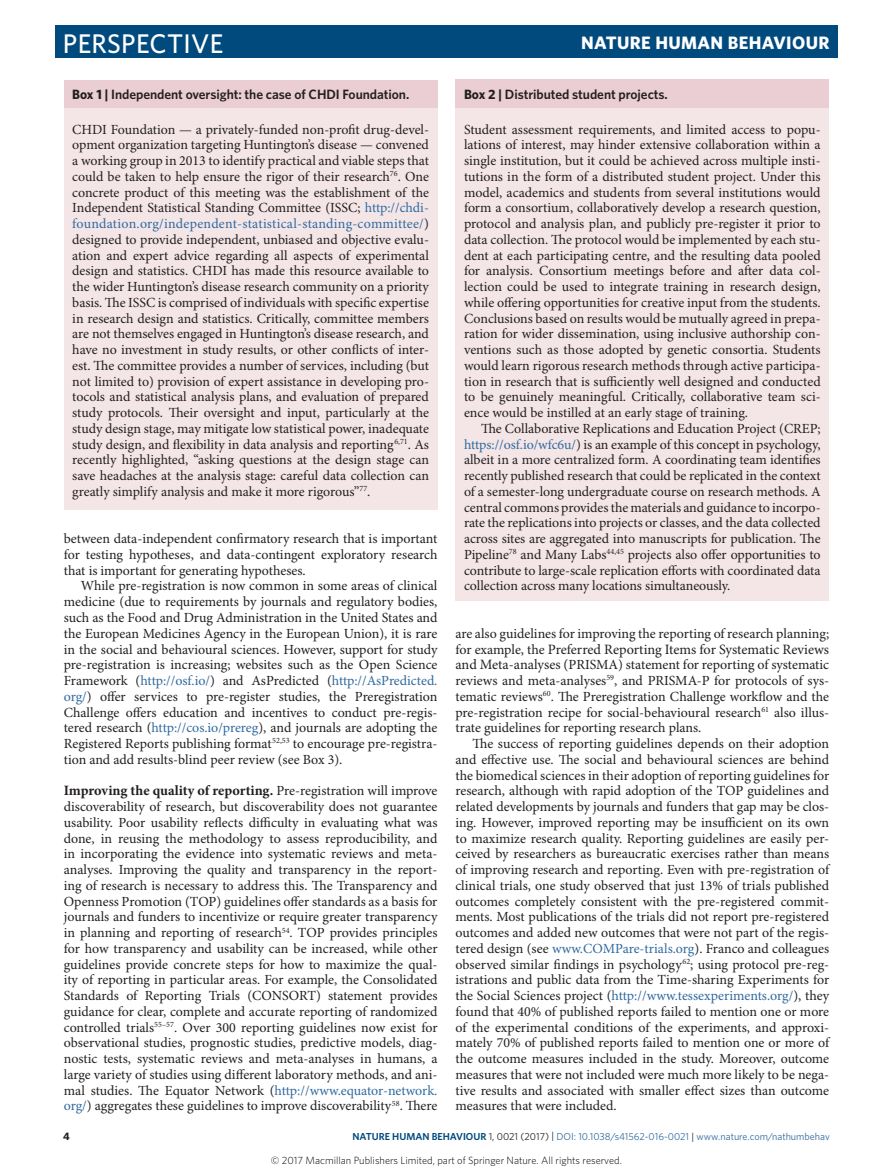
<style>
.page{position:relative;width:893px;height:1174px;background:#fff}
.page>*{position:absolute;margin:0;border:0;box-sizing:border-box;transform-origin:0 0}
.t1{font:500 27px "Whitney";letter-spacing:.01em;color:#fff}
.t2{font:700 18px "Whitney";letter-spacing:.02em;color:#fff}
.Body_first{font:700 14.25px "Minion Pro";letter-spacing:-.005em;color:#231f20}
.Body_first-2{font:14.25px "Minion Pro";color:#231f20}
.Body_first-3{font:13.95px/15.8px "Minion Pro";letter-spacing:-.005em;color:#231f20;text-align:justify}
.Body_text{font:13.95px/15.8px "Minion Pro";letter-spacing:-.005em;color:#231f20;text-align:justify}
.Box_Table_title{font:600 13.5px "Whitney";letter-spacing:-.005em;color:#231f20}
.t3{font:700 10.8px "Whitney";color:#231f20}
.t4{font:300 10.5px "Whitney";color:#000}
.t5{font:10.2px "Whitney";color:#316a9f}
.s1{font-weight:700}
.s2{color:#316a9f}
.s3{font-weight:400;font-size:13.95px}
.s4{font-size:13.95px}
.s5{font-size:14.25px}
.s6{font-weight:600;color:#004a7d}
.s7{color:#231f20}
</style>
<div class="page">
<div style="left:55px;top:26px;width:783px;height:32px;background:#004a7d"></div>
<div style="left:64px;top:80px;width:373px;height:429px;background:#f4e6e7"></div>
<div style="left:455px;top:79px;width:374px;height:522px;background:#f4e6e7"></div>
<div style="left:64px;top:80px;width:373px;height:28px;background:#eaced4"></div>
<div style="left:455px;top:79px;width:374px;height:28px;background:#eaced4"></div>
<h1 class="t1" style="left:63px;top:25px;width:162px">PERSPECTIVE</h1>
<p class="t2" style="left:581px;top:31px;width:250px">NATURE HUMAN BEHAVIOUR</p>
<p class="Box_Table_title" style="left:72px;top:86px;width:338px"><span class="s1">Box 1 |</span> Independent oversight: the case of CHDI Foundation.</p>
<p class="Box_Table_title" style="left:464px;top:85px;width:205px"><span class="s1">Box 2 |</span> Distributed student projects.</p>
<p class="Body_first-3" style="left:72px;top:122px;width:358px">CHDI Foundation — a privately-funded non-profit drug-devel&shy;opment organization targeting Huntington’s disease — convened a working group in 2013 to identify practical and viable steps that could be taken to help ensure the rigor of their research<sup>76</sup>. One concrete product of this meeting was the establishment of the Independent Statistical Standing Committee (ISSC; <span class="s2">http://chdi&shy;foundation.org/independent-statistical-standing-committee/</span>) designed to provide independent, unbiased and objective evalu&shy;ation and expert advice regarding all aspects of experimental design and statistics. CHDI has made this resource available to the wider Huntington’s disease research community on a priority basis. The ISSC is comprised of individuals with specific expertise in research design and statistics. Critically, committee members are not themselves engaged in Huntington’s disease research, and have no investment in study results, or other conflicts of inter&shy;est. The committee provides a number of services, including (but not limited to) provision of expert assistance in developing pro&shy;tocols and statistical analysis plans, and evaluation of prepared study protocols. Their oversight and input, particularly at the study design stage, may mitigate low statistical power, inadequate study design, and flexibility in data analysis and reporting<sup>6,71</sup>. As recently highlighted, “asking questions at the design stage can save headaches at the analysis stage: careful data collection can greatly simplify analysis and make it more rigorous”<sup>77</sup>.</p>
<p class="Body_first-3" style="left:464px;top:122px;width:358px">Student assessment requirements, and limited access to popu&shy;lations of interest, may hinder extensive collaboration within a single institution, but it could be achieved across multiple insti&shy;tutions in the form of a distributed student project. Under this model, academics and students from several institutions would form a consortium, collaboratively develop a research question, protocol and analysis plan, and publicly pre-register it prior to data collection. The protocol would be implemented by each stu&shy;dent at each participating centre, and the resulting data pooled for analysis. Consortium meetings before and after data col&shy;lection could be used to integrate training in research design, while offering opportunities for creative input from the students.<br>Conclusions based on results would be mutually agreed in prepa&shy;ration for wider dissemination, using inclusive authorship con&shy;ventions such as those adopted by genetic consortia. Students would learn rigorous research methods through active participa&shy;tion in research that is sufficiently well designed and conducted to be genuinely meaningful. Critically, collaborative team sci&shy;ence would be instilled at an early stage of training.</p>
<p class="Body_text" style="left:464px;top:421px;width:358px;text-indent:17px">The Collaborative Replications and Education Project (CREP; <span class="s2">https://osf.io/wfc6u/</span>) is an example of this concept in psychology, albeit in a more centralized form. A coordinating team identifies recently published research that could be replicated in the context of a semester-long undergraduate course on research methods. A central commons provides the materials and guidance to incorpo&shy;rate the replications into projects or classes, and the data collected across sites are aggregated into manuscripts for publication. The Pipeline<sup>78</sup> and Many Labs<sup>44,45</sup> projects also offer opportunities to contribute to large-scale replication efforts with coordinated data collection across many locations simultaneously.</p>
<p class="Body_text" style="left:64px;top:531px;width:375px">between data-independent confirmatory research that is important for testing hypotheses, and data-contingent exploratory research that is important for generating hypotheses.</p>
<p class="Body_text" style="left:64px;top:578px;width:375px;text-indent:17px">While pre-registration is now common in some areas of clinical medicine (due to requirements by journals and regulatory bodies, such as the Food and Drug Administration in the United States and the European Medicines Agency in the European Union), it is rare in the social and behavioural sciences. However, support for study pre-registration is increasing; websites such as the Open Science Framework (<span class="s2">http://osf.io/</span>) and AsPredicted (<span class="s2">http://AsPredicted. org/</span>) offer services to pre-register studies, the Preregistration Challenge offers education and incentives to conduct pre-regis&shy;tered research (<span class="s2">http://cos.io/prereg</span>), and journals are adopting the Registered Reports publishing format<sup>52,53</sup> to encourage pre-registra&shy;tion and add results-blind peer review (see Box 3).</p>
<p class="Body_first" style="left:64px;top:782px;width:375px">Improving the quality of reporting. <span class="s3">Pre-registration will improve</span></p>
<p class="Body_first-3" style="left:64px;top:799px;width:375px">discoverability of research, but discoverability does not guarantee usability. Poor usability reflects difficulty in evaluating what was done, in reusing the methodology to assess reproducibility, and in incorporating the evidence into systematic reviews and meta&shy;analyses. Improving the quality and transparency in the report&shy;ing of research is necessary to address this. The Transparency and Openness Promotion (TOP) guidelines offer standards as a basis for journals and funders to incentivize or require greater transparency in planning and reporting of research<sup>54</sup>. TOP provides principles for how transparency and usability can be increased, while other guidelines provide concrete steps for how to maximize the qual&shy;ity of reporting in particular areas. For example, the Consolidated Standards of Reporting Trials (CONSORT) statement provides guidance for clear, complete and accurate reporting of randomized controlled trials<sup>55–57</sup>. Over 300 reporting guidelines now exist for observational studies, prognostic studies, predictive models, diag&shy;nostic tests, systematic reviews and meta-analyses in humans, a large variety of studies using different laboratory methods, and ani&shy;mal studies. The Equator Network (<span class="s2">http://www.equator-network. org/</span>) aggregates these guidelines to improve discoverability<sup>58</sup>. There</p>
<p class="Body_first-3" style="left:455px;top:626px;width:375px">are also guidelines for improving the reporting of research planning;</p>
<p class="Body_first-2" style="left:455px;top:640px;width:375px"><span class="s4">for example, the</span> Preferred Reporting Items for Systematic Reviews</p>
<p class="Body_first-3" style="left:455px;top:657px;width:375px"><span class="s5">and Meta-analyses (</span>PRISMA) statement for reporting of systematic reviews and meta-analyses<sup>59</sup>, and PRISMA-P for protocols of sys&shy;tematic reviews<sup>60</sup>. The Preregistration Challenge workflow and the pre-registration recipe for social-behavioural research<sup>61</sup> also illus&shy;trate guidelines for reporting research plans.</p>
<p class="Body_text" style="left:455px;top:736px;width:375px;text-indent:17px">The success of reporting guidelines depends on their adoption and effective use. The social and behavioural sciences are behind the biomedical sciences in their adoption of reporting guidelines for research, although with rapid adoption of the TOP guidelines and related developments by journals and funders that gap may be clos&shy;ing. However, improved reporting may be insufficient on its own to maximize research quality. Reporting guidelines are easily per&shy;ceived by researchers as bureaucratic exercises rather than means of improving research and reporting. Even with pre-registration of clinical trials, one study observed that just 13% of trials published outcomes completely consistent with the pre-registered commit&shy;ments. Most publications of the trials did not report pre-registered outcomes and added new outcomes that were not part of the regis&shy;tered design (see <span class="s2">www.COMPare-trials.org</span>). Franco and colleagues observed similar findings in psychology<sup>62</sup>; using protocol pre-reg&shy;istrations and public data from the Time-sharing Experiments for the Social Sciences project (<span class="s2">http://www.tessexperiments.org/</span>), they found that 40% of published reports failed to mention one or more of the experimental conditions of the experiments, and approxi&shy;mately 70% of published reports failed to mention one or more of the outcome measures included in the study. Moreover, outcome measures that were not included were much more likely to be nega&shy;tive results and associated with smaller effect sizes than outcome measures that were included.</p>
<p class="t3" style="left:63px;top:1128px;width:8px">4</p>
<p class="t5" style="left:352px;top:1129px;width:479px"><span class="s6">NATURE HUMAN BEHAVIOUR</span> <span class="s7">1, 0021 (2017) |</span> DOI: 10.1038/s41562-016-0021 <span class="s7">|</span> www.nature.com/nathumbehav</p>
<p class="t4" style="left:271px;top:1153px;width:352px">© 2017 Macmillan Publishers Limited, part of Springer Nature. All rights reserved.</p>
</div>
